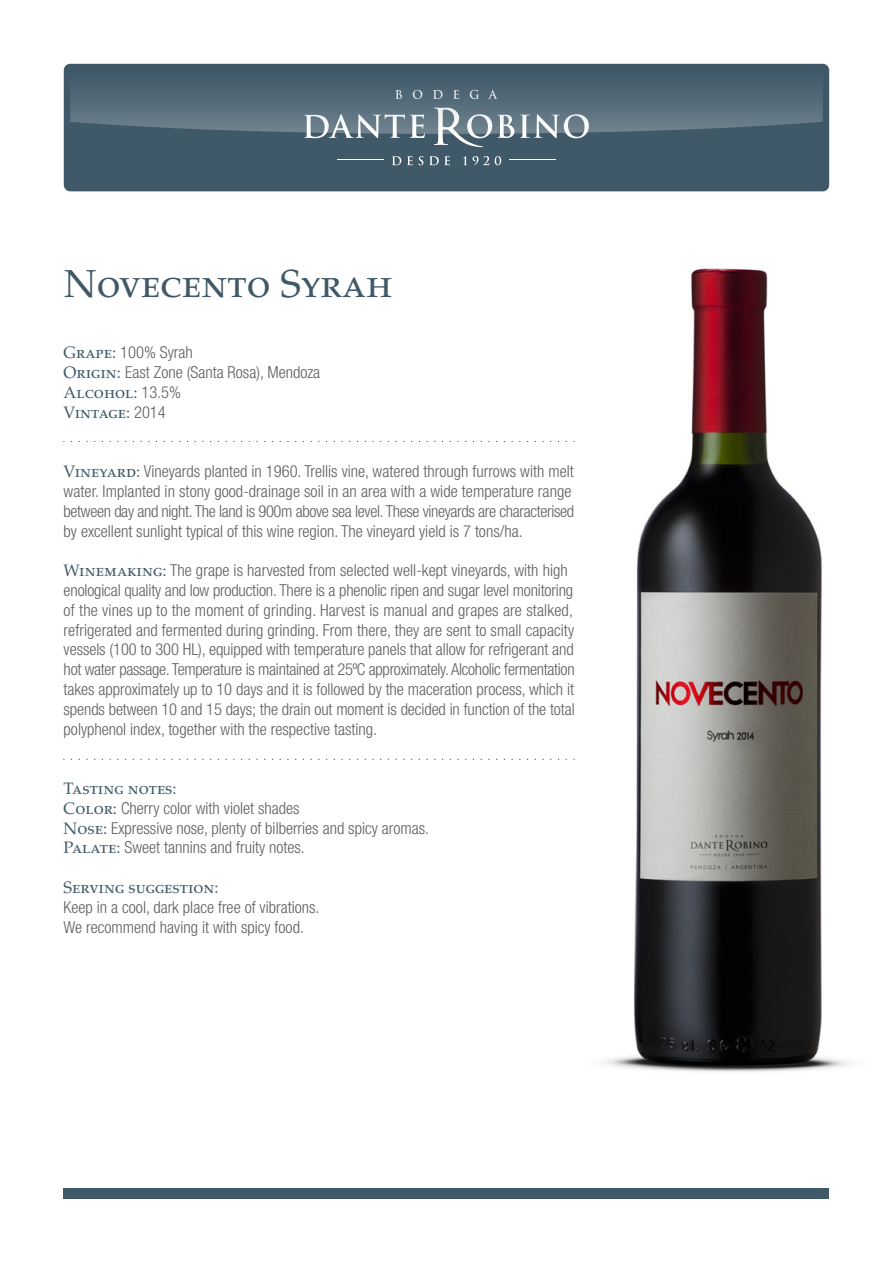
<style>
.page{position:relative;width:893px;height:1263px;background:#fff}
.page>*{position:absolute;margin:0;border:0;box-sizing:border-box;transform-origin:0 0}
.t1{font:39px "Palatino SC";color:#405968}
.t2{font:300 condensed 16.5px/19.8px "Helvetica Neue LT Std";color:#5f5f62}
.t3{font:16.5px/19.8px "Palatino SC";color:#405968}
.s1{font-family:"Palatino SC";font-weight:400;font-stretch:normal;color:#405968}
.s2{font-family:"Helvetica Neue LT Std";font-weight:300;font-stretch:condensed;color:#5f5f62}
</style>
<div class="page">
<img style="left:551px;top:184px;width:299px;height:888px">
<div style="left:64px;top:64px;width:765px;height:127px;background:#405968;border-radius:6px"></div>
<div style="left:64px;top:1188px;width:765px;height:11px;background:#405968"></div>
<hr style="left:337px;top:159px;width:46px;height:1px;background:#fff">
<hr style="left:510px;top:159px;width:46px;height:1px;background:#fff">
<svg style="left:392px;top:156px;width:9px;height:9px"></svg>
<svg style="left:407px;top:156px;width:6px;height:9px"></svg>
<svg style="left:419px;top:156px;width:4px;height:9px"></svg>
<svg style="left:429px;top:156px;width:21px;height:9px"></svg>
<svg style="left:463px;top:156px;width:4px;height:9px"></svg>
<svg style="left:473px;top:156px;width:16px;height:9px"></svg>
<svg style="left:495px;top:156px;width:6px;height:9px"></svg>
<svg style="left:434px;top:134px;width:80px;height:13px"></svg>
<svg style="left:304px;top:134px;width:121px;height:4px"></svg>
<svg style="left:520px;top:134px;width:66px;height:4px"></svg>
<svg style="left:71px;top:441px;width:504px;height:1px"></svg>
<svg style="left:71px;top:759px;width:504px;height:1px"></svg>
<svg style="left:70px;top:88px;width:753px;height:46px"></svg>
<h1 class="t1" style="left:64px;top:261px;width:329px">Novecento Syrah</h1>
<p class="t2" style="left:64px;top:342px;width:258px"><span class="s1">Grape:</span> 100% Syrah<br><span class="s1">Origin:</span> East Zone (Santa Rosa), Mendoza</p>
<p class="t3" style="left:64px;top:382px;width:119px">Alcohol: <span class="s2">13.5%<br></span>Vintage: <span class="s2">2014</span></p>
<p class="t2" style="left:64px;top:461px;width:512px"><span class="s1">Vineyard:</span> Vineyards planted in 1960. Trellis vine, watered through furrows with melt water. Implanted in stony good-drainage soil in an area with a wide temperature range between day and night. The land is 900m above sea level. These vineyards are characterised by excellent sunlight typical of this wine region. The vineyard yield is 7 tons/ha.</p>
<p class="t2" style="left:64px;top:560px;width:513px"><span class="s1">Winemaking:</span> The grape is harvested from selected well-kept vineyards, with high enological quality and low production. There is a phenolic ripen and sugar level monitoring of the vines up to the moment of grinding. Harvest is manual and grapes are stalked, refrigerated and fermented during grinding. From there, they are sent to small capacity vessels (100 to 300 HL), equipped with temperature panels that allow for refrigerant and hot water passage. Temperature is maintained at 25ºC approximately. Alcoholic fermentation takes approximately up to 10 days and it is followed by the maceration process, which it spends between 10 and 15 days; the drain out moment is decided in function of the total polyphenol index, together with the respective tasting.</p>
<p class="t3" style="left:64px;top:778px;width:115px">Tasting notes:</p>
<p class="t2" style="left:64px;top:798px;width:367px"><span class="s1">Color:</span> Cherry color with violet shades<br><span class="s1">Nose:</span> Expressive nose, plenty of bilberries and spicy aromas.<br><span class="s1">Palate:</span> Sweet tannins and fruity notes.</p>
<p class="t3" style="left:64px;top:877px;width:157px">Serving suggestion:</p>
<p class="t2" style="left:64px;top:897px;width:257px">Keep in a cool, dark place free of vibrations.<br>We recommend having it with spicy food.</p>
</div>
